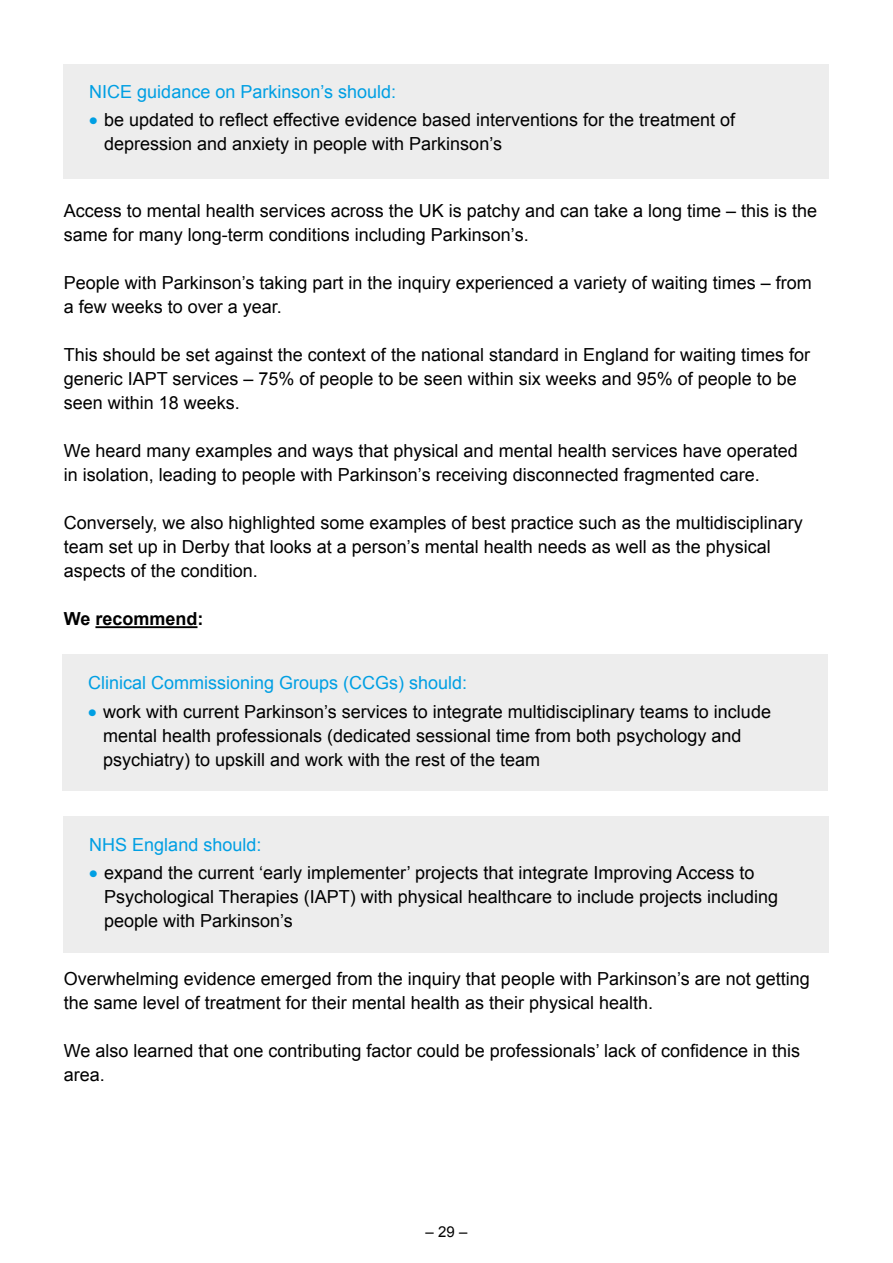
<style>
.page{position:relative;width:893px;height:1263px;background:#fff}
.page>*{position:absolute;margin:0;border:0;box-sizing:border-box;transform-origin:0 0}
.t1{font:18px/24px "Arial";color:#000}
.t2{font:18px "Arial";color:#009fe3}
.t3{font:700 18px "Arial";color:#000}
.t4{font:15px "Arial";color:#000}
.s1{font-weight:700;font-size:24px;color:#009fe3}
</style>
<div class="page">
<hr style="left:95px;top:626px;width:102px;height:2px;background:#000">
<div style="left:64px;top:64px;width:765px;height:115px;background:#ededed"></div>
<div style="left:63px;top:655px;width:765px;height:136px;background:#ededed"></div>
<div style="left:64px;top:816px;width:765px;height:136px;background:#ededed"></div>
<p class="t2" style="left:89px;top:80px;width:308px">NICE guidance on Parkinson’s should:</p>
<p class="t1" style="left:104px;top:108px;width:633px;text-indent:-15px"><span class="s1">•</span> be updated to reflect effective evidence based interventions for the treatment of depression and anxiety in people with Parkinson’s</p>
<p class="t1" style="left:64px;top:199px;width:755px">Access to mental health services across the UK is patchy and can take a long time – this is the same for many long-term conditions including Parkinson’s.</p>
<p class="t1" style="left:64px;top:271px;width:750px">People with Parkinson’s taking part in the inquiry experienced a variety of waiting times – from a few weeks to over a year.</p>
<p class="t1" style="left:64px;top:343px;width:748px">This should be set against the context of the national standard in England for waiting times for generic IAPT services – 75% of people to be seen within six weeks and 95% of people to be seen within 18 weeks.</p>
<p class="t1" style="left:64px;top:439px;width:736px">We heard many examples and ways that physical and mental health services have operated in isolation, leading to people with Parkinson’s receiving disconnected fragmented care.</p>
<p class="t1" style="left:64px;top:511px;width:740px">Conversely, we also highlighted some examples of best practice such as the multidisciplinary team set up in Derby that looks at a person’s mental health needs as well as the physical aspects of the condition.</p>
<p class="t3" style="left:64px;top:607px;width:141px">We recommend:</p>
<p class="t2" style="left:88px;top:671px;width:381px">Clinical Commissioning Groups (CCGs) should:</p>
<p class="t1" style="left:103px;top:699px;width:669px;text-indent:-15px"><span class="s1">•</span> work with current Parkinson’s services to integrate multidisciplinary teams to include mental health professionals (dedicated sessional time from both psychology and psychiatry) to upskill and work with the rest of the team</p>
<p class="t2" style="left:89px;top:833px;width:174px">NHS England should:</p>
<p class="t1" style="left:104px;top:861px;width:675px;text-indent:-15px"><span class="s1">•</span> expand the current ‘early implementer’ projects that integrate Improving Access to<br>Psychological Therapies (IAPT) with physical healthcare to include projects including people with Parkinson’s</p>
<p class="t1" style="left:64px;top:967px;width:748px">Overwhelming evidence emerged from the inquiry that people with Parkinson’s are not getting the same level of treatment for their mental health as their physical health.</p>
<p class="t1" style="left:64px;top:1039px;width:738px">We also learned that one contributing factor could be professionals’ lack of confidence in this area.</p>
<p class="t4" style="left:426px;top:1221px;width:43px">– 29 –</p>
</div>
